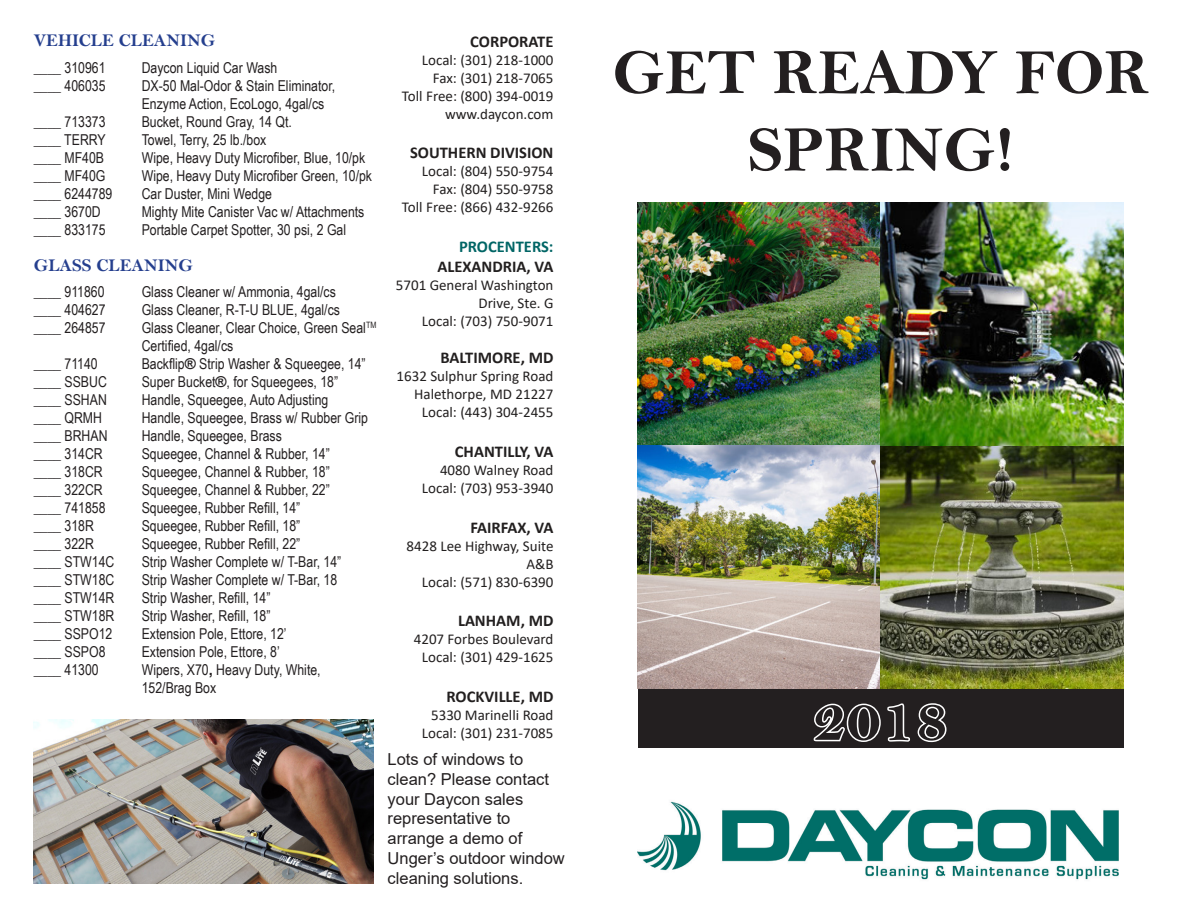
<style>
.page{position:relative;width:1188px;height:918px;background:#fff}
.page>*{position:absolute;margin:0;border:0;box-sizing:border-box;transform-origin:0 0}
.t1{font:64.5px "Bell MT Bold";color:#231f20}
.t2{font:18px "Bell MT Bold";color:#253f8e}
.t3{font:16.5px/19.8px "Arial";color:#231f20}
.Default{font:700 16.5px "Calibri";color:#221f1f}
.Default-2{font:700 16.5px "Calibri";color:#006565}
.t4{font:15px/18px "Arial Narrow";color:#231f20}
.Default-3{font:15px/18px "Calibri";color:#221f1f;text-align:right}
.s1{font-family:"Arial";font-weight:700}
</style>
<div class="page">
<img style="left:638px;top:203px;width:486px;height:486px">
<div style="left:638px;top:689px;width:486px;height:59px;background:#231f20"></div>
<svg style="left:813px;top:703px;width:134px;height:40px"></svg>
<img style="left:638px;top:801px;width:481px;height:79px">
<img style="left:34px;top:720px;width:340px;height:164px">
<p class="t2" style="left:34px;top:29px;width:183px">VEHICLE CLEANING</p>
<p class="t4" style="left:34px;top:58px;width:73px">____ 310961</p>
<p class="t4" style="left:142px;top:58px;width:137px">Daycon Liquid Car Wash</p>
<p class="t4" style="left:34px;top:76px;width:73px">____ 406035</p>
<p class="t4" style="left:142px;top:76px;width:195px">DX-50 Mal-Odor &amp; Stain Eliminator,<br>Enzyme Action, EcoLogo, 4gal/cs</p>
<p class="t4" style="left:34px;top:112px;width:73px">____ 713373</p>
<p class="t4" style="left:142px;top:112px;width:152px">Bucket, Round Gray, 14 Qt.</p>
<p class="t4" style="left:34px;top:130px;width:74px">____ TERRY</p>
<p class="t4" style="left:142px;top:130px;width:126px">Towel, Terry, 25 lb./box</p>
<p class="t4" style="left:34px;top:148px;width:72px">____ MF40B</p>
<p class="t4" style="left:142px;top:148px;width:225px">Wipe, Heavy Duty Microfiber, Blue, 10/pk</p>
<p class="t4" style="left:34px;top:166px;width:73px">____ MF40G</p>
<p class="t4" style="left:142px;top:166px;width:232px">Wipe, Heavy Duty Microfiber Green, 10/pk</p>
<p class="t4" style="left:34px;top:184px;width:80px">____ 6244789</p>
<p class="t4" style="left:142px;top:184px;width:132px">Car Duster, Mini Wedge</p>
<p class="t4" style="left:34px;top:202px;width:69px">____ 3670D</p>
<p class="t4" style="left:142px;top:202px;width:224px">Mighty Mite Canister Vac w/ Attachments</p>
<p class="t4" style="left:34px;top:220px;width:73px">____ 833175</p>
<p class="t4" style="left:142px;top:220px;width:206px">Portable Carpet Spotter, 30 psi, 2 Gal</p>
<p class="t2" style="left:34px;top:254px;width:161px">GLASS CLEANING</p>
<p class="t4" style="left:34px;top:283px;width:72px">____ 911860</p>
<p class="t4" style="left:142px;top:283px;width:196px">Glass Cleaner w/ Ammonia, 4gal/cs</p>
<p class="t4" style="left:34px;top:301px;width:73px">____ 404627</p>
<p class="t4" style="left:142px;top:301px;width:200px">Glass Cleaner, R-T-U BLUE, 4gal/cs</p>
<p class="t4" style="left:34px;top:319px;width:73px">____ 264857</p>
<p class="t4" style="left:142px;top:319px;width:236px">Glass Cleaner, Clear Choice, Green Seal<sup>TM<br></sup>Certified, 4gal/cs</p>
<p class="t4" style="left:34px;top:355px;width:66px">____ 71140</p>
<p class="t4" style="left:142px;top:355px;width:225px">Backflip<span class="s1">®</span> Strip Washer &amp; Squeegee, 14”</p>
<p class="t4" style="left:34px;top:373px;width:75px">____ SSBUC</p>
<p class="t4" style="left:142px;top:373px;width:198px">Super Bucket<span class="s1">®</span>, for Squeegees, 18”</p>
<p class="t4" style="left:34px;top:391px;width:75px">____ SSHAN</p>
<p class="t4" style="left:142px;top:391px;width:188px">Handle, Squeegee, Auto Adjusting</p>
<p class="t4" style="left:34px;top:409px;width:70px">____ QRMH</p>
<p class="t4" style="left:142px;top:409px;width:228px">Handle, Squeegee, Brass w/ Rubber Grip</p>
<p class="t4" style="left:34px;top:427px;width:75px">____ BRHAN</p>
<p class="t4" style="left:142px;top:427px;width:142px">Handle, Squeegee, Brass</p>
<p class="t4" style="left:34px;top:445px;width:71px">____ 314CR</p>
<p class="t4" style="left:142px;top:445px;width:190px">Squeegee, Channel &amp; Rubber, 14”</p>
<p class="t4" style="left:34px;top:463px;width:71px">____ 318CR</p>
<p class="t4" style="left:142px;top:463px;width:190px">Squeegee, Channel &amp; Rubber, 18”</p>
<p class="t4" style="left:34px;top:481px;width:71px">____ 322CR</p>
<p class="t4" style="left:142px;top:481px;width:190px">Squeegee, Channel &amp; Rubber, 22”</p>
<p class="t4" style="left:34px;top:499px;width:73px">____ 741858</p>
<p class="t4" style="left:142px;top:499px;width:160px">Squeegee, Rubber Refill, 14”</p>
<p class="t4" style="left:34px;top:517px;width:62px">____ 318R</p>
<p class="t4" style="left:142px;top:517px;width:160px">Squeegee, Rubber Refill, 18”</p>
<p class="t4" style="left:34px;top:535px;width:62px">____ 322R</p>
<p class="t4" style="left:142px;top:535px;width:160px">Squeegee, Rubber Refill, 22”</p>
<p class="t4" style="left:34px;top:553px;width:82px">____ STW14C</p>
<p class="t4" style="left:142px;top:553px;width:201px">Strip Washer Complete w/ T-Bar, 14”</p>
<p class="t4" style="left:34px;top:571px;width:82px">____ STW18C</p>
<p class="t4" style="left:142px;top:571px;width:197px">Strip Washer Complete w/ T-Bar, 18</p>
<p class="t4" style="left:34px;top:589px;width:82px">____ STW14R</p>
<p class="t4" style="left:142px;top:589px;width:130px">Strip Washer, Refill, 14”</p>
<p class="t4" style="left:34px;top:607px;width:82px">____ STW18R</p>
<p class="t4" style="left:142px;top:607px;width:130px">Strip Washer, Refill, 18”</p>
<p class="t4" style="left:34px;top:625px;width:80px">____ SSPO12</p>
<p class="t4" style="left:142px;top:625px;width:146px">Extension Pole, Ettore, 12’</p>
<p class="t4" style="left:34px;top:643px;width:73px">____ SSPO8</p>
<p class="t4" style="left:142px;top:643px;width:140px">Extension Pole, Ettore, 8’</p>
<p class="t4" style="left:34px;top:661px;width:66px">____ 41300</p>
<p class="t4" style="left:142px;top:661px;width:180px">Wipers, X70<span class="s1">,</span> Heavy Duty, White,</p>
<p class="t4" style="left:142px;top:679px;width:76px">152/Brag Box</p>
<p class="Default" style="left:470px;top:29px;width:85px">CORPORATE</p>
<p class="Default-3" style="left:422px;top:50px;width:133px">Local: (301) 218-1000</p>
<p class="Default-3" style="left:433px;top:68px;width:122px">Fax: (301) 218-7065</p>
<p class="Default-3" style="left:402px;top:86px;width:153px">Toll Free: (800) 394-0019</p>
<p class="Default-3" style="left:445px;top:104px;width:110px">www.daycon.com</p>
<p class="Default" style="left:410px;top:141px;width:145px">SOUTHERN DIVISION</p>
<p class="Default-3" style="left:422px;top:162px;width:133px">Local: (804) 550-9754</p>
<p class="Default-3" style="left:433px;top:180px;width:122px">Fax: (804) 550-9758</p>
<p class="Default-3" style="left:402px;top:198px;width:153px">Toll Free: (866) 432-9266</p>
<p class="Default-2" style="left:459px;top:235px;width:96px">PROCENTERS:</p>
<p class="Default" style="left:437px;top:254px;width:118px">ALEXANDRIA, VA</p>
<p class="Default-3" style="left:396px;top:275px;width:159px">5701 General Washington<br>Drive, Ste. G</p>
<p class="Default-3" style="left:422px;top:311px;width:133px">Local: (703) 750-9071</p>
<p class="Default" style="left:440px;top:346px;width:115px">BALTIMORE, MD</p>
<p class="Default-3" style="left:397px;top:367px;width:158px">1632 Sulphur Spring Road</p>
<p class="Default-3" style="left:414px;top:385px;width:141px">Halethorpe, MD 21227</p>
<p class="Default-3" style="left:422px;top:403px;width:133px">Local: (443) 304-2455</p>
<p class="Default" style="left:455px;top:440px;width:100px">CHANTILLY, VA</p>
<p class="Default-3" style="left:440px;top:461px;width:115px">4080 Walney Road</p>
<p class="Default-3" style="left:422px;top:479px;width:133px">Local: (703) 953-3940</p>
<p class="Default" style="left:471px;top:515px;width:84px">FAIRFAX, VA</p>
<p class="Default-3" style="left:407px;top:536px;width:148px">8428 Lee Highway, Suite<br>A&amp;B</p>
<p class="Default-3" style="left:422px;top:572px;width:133px">Local: (571) 830-6390</p>
<p class="Default" style="left:458px;top:609px;width:97px">LANHAM, MD</p>
<p class="Default-3" style="left:414px;top:630px;width:141px">4207 Forbes Boulevard</p>
<p class="Default-3" style="left:422px;top:648px;width:133px">Local: (301) 429-1625</p>
<p class="Default" style="left:446px;top:685px;width:109px">ROCKVILLE, MD</p>
<p class="Default-3" style="left:431px;top:705px;width:124px">5330 Marinelli Road</p>
<p class="Default-3" style="left:422px;top:723px;width:133px">Local: (301) 231-7085</p>
<p class="t3" style="left:388px;top:749px;width:179px">Lots of windows to clean? Please contact your Daycon sales representative to arrange a demo of<br>Unger’s outdoor window cleaning solutions.</p>
<p class="t1" style="left:612px;top:34px;width:539px">GET READY FOR</p>
<p class="t1" style="left:748px;top:111px;width:268px">SPRING!</p>
<p class="t1" style="left:812px;top:681px;width:138px">2018</p>
</div>
